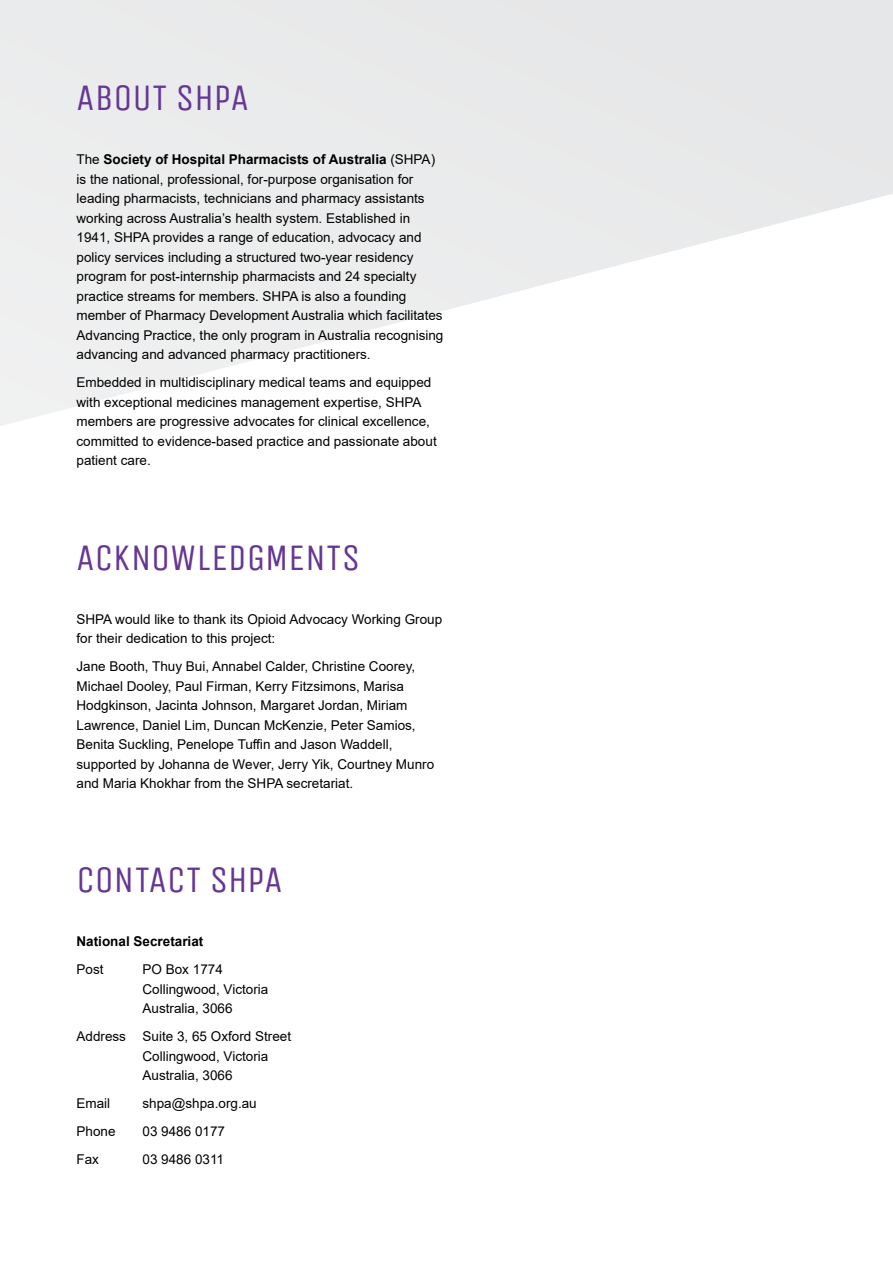
<style>
.page{position:relative;width:893px;height:1263px;background:#fff}
.page>*{position:absolute;margin:0;border:0;box-sizing:border-box;transform-origin:0 0}
.t1{font:37.5px "Unica One";color:#663695}
.t2{font:13.5px/19.5px "Arial";color:#000}
.t3{font:700 13.5px "Arial";color:#000}
.s1{font-weight:700}
</style>
<div class="page">
<svg style="left:0;top:0;width:893px;height:426px"></svg>
<div style="left:282px;top:806px;width:130px;height:129px;border:4px solid #5d5e60;border-radius:50%"></div>
<h1 class="t1" style="left:77px;top:76px;width:174px">ABOUT SHPA</h1>
<p class="t2" style="left:77px;top:150px;width:368px">The <span class="s1">Society of Hospital Pharmacists of Australia</span> (SHPA) is the national, professional, for-purpose organisation for leading pharmacists, technicians and pharmacy assistants working across Australia’s health system. Established in 1941, SHPA provides a range of education, advocacy and policy services including a structured two-year residency program for post-internship pharmacists and 24 specialty practice streams for members. SHPA is also a founding member of Pharmacy Development Australia which facilitates Advancing Practice, the only program in Australia recognising advancing and advanced pharmacy practitioners.</p>
<p class="t2" style="left:77px;top:373px;width:362px">Embedded in multidisciplinary medical teams and equipped with exceptional medicines management expertise, SHPA members are progressive advocates for clinical excellence, committed to evidence-based practice and passionate about patient care.</p>
<h1 class="t1" style="left:77px;top:535px;width:286px">ACKNOWLEDGMENTS</h1>
<p class="t2" style="left:77px;top:609px;width:367px">SHPA would like to thank its Opioid Advocacy Working Group for their dedication to this project:</p>
<p class="t2" style="left:77px;top:656px;width:359px">Jane Booth, Thuy Bui, Annabel Calder, Christine Coorey, Michael Dooley, Paul Firman, Kerry Fitzsimons, Marisa Hodgkinson, Jacinta Johnson, Margaret Jordan, Miriam Lawrence, Daniel Lim, Duncan McKenzie, Peter Samios, Benita Suckling, Penelope Tuffin and Jason Waddell, supported by Johanna de Wever, Jerry Yik, Courtney Munro and Maria Khokhar from the SHPA secretariat.</p>
<h1 class="t1" style="left:77px;top:858px;width:208px">CONTACT SHPA</h1>
<p class="t3" style="left:77px;top:932px;width:128px">National Secretariat</p>
<p class="t2" style="left:77px;top:959px;width:29px">Post</p>
<p class="t2" style="left:143px;top:959px;width:127px">PO Box 1774<br>Collingwood, Victoria<br>Australia, 3066</p>
<p class="t2" style="left:143px;top:1026px;width:150px;text-indent:-66px">Address Suite 3, 65 Oxford Street<br>Collingwood, Victoria<br>Australia, 3066</p>
<p class="t2" style="left:77px;top:1093px;width:35px">Email</p>
<p class="t2" style="left:143px;top:1093px;width:116px">shpa@shpa.org.au</p>
<p class="t2" style="left:77px;top:1121px;width:41px">Phone</p>
<p class="t2" style="left:143px;top:1121px;width:84px">03 9486 0177</p>
<p class="t2" style="left:77px;top:1149px;width:24px">Fax</p>
<p class="t2" style="left:143px;top:1149px;width:83px">03 9486 0311</p>
</div>
